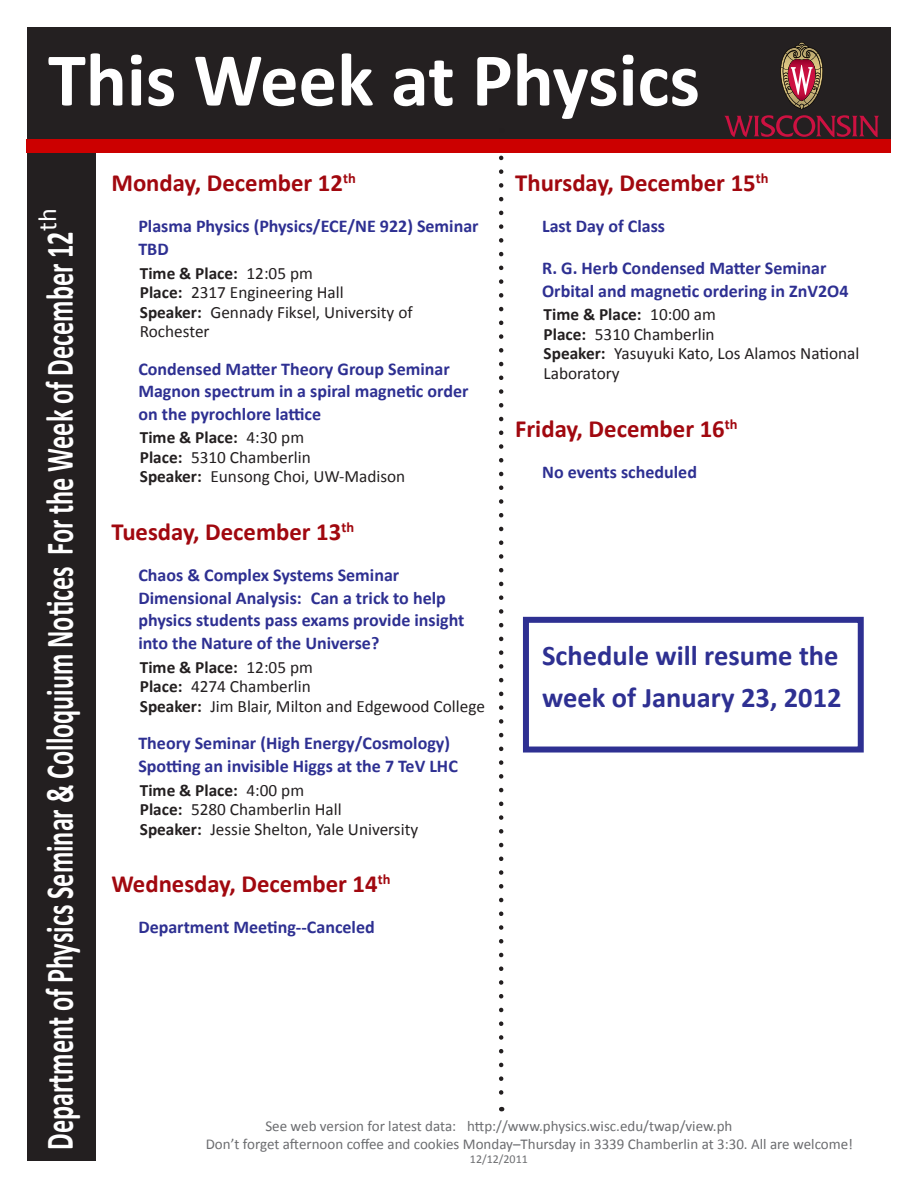
<style>
.page{position:relative;width:918px;height:1188px;background:#fff}
.page>*{position:absolute;margin:0;border:0;box-sizing:border-box;transform-origin:0 0}
.t1{font:700 76.5px "Calibri";color:#fff}
.colloquium{font:700 39.3px "Calibri";color:#fff;scale:.67 1}
.Title-1{font:700 28.5px/42px "Calibri";color:#2e3092}
.Days{font:700 24.75px "Calibri";color:#a1080f}
.Title-1-2{font:700 18px/22.5px "Calibri";color:#2e3092}
.text{font:17.25px/19.5px "Calibri";color:#231f20}
.text-2{font:700 17.25px "Calibri";color:#231f20}
.date_location{font:15px "Calibri";color:#6c6d70}
.date_location-2{font:12px "Calibri";color:#6c6d70}
.s1{font-weight:400}
.s2{font-weight:700}
</style>
<div class="page">
<div style="left:27px;top:27px;width:864px;height:119px;background:#242021"></div>
<svg style="left:724px;top:42px;width:155px;height:98px"></svg>
<div style="left:27px;top:139px;width:69px;height:1022px;background:#231f20"></div>
<svg style="left:499px;top:155px;width:4px;height:956px"></svg>
<div style="left:27px;top:140px;width:864px;height:13px;background:#c00"></div>
<div style="left:523px;top:617px;width:341px;height:136px;border:6px solid #2e3092"></div>
<h1 class="t1" style="left:48px;top:31px;width:654px">This Week at Physics</h1>
<p class="colloquium" style="left:35px;top:1150px;width:1407px;rotate:-90deg">Department of Physics Seminar &amp; Colloquium Notices For the Week of December 12<sup>th</sup></p>
<p class="Days" style="left:111px;top:167px;width:246px">Monday, December 12<sup>th</sup></p>
<p class="Title-1-2" style="left:138px;top:215px;width:342px">Plasma Physics (Physics/ECE/NE 922) Seminar<br>TBD</p>
<p class="text-2" style="left:140px;top:262px;width:175px">Time &amp; Place: <span class="s1">12:05 pm</span></p>
<p class="text" style="left:140px;top:283px;width:205px"><span class="s2">Place:</span> 2317 Engineering Hall</p>
<p class="text" style="left:140px;top:302px;width:274px"><span class="s2">Speaker:</span> Gennady Fiksel, University of<br>Rochester</p>
<p class="Title-1-2" style="left:138px;top:357px;width:332px">Condensed Matter Theory Group Seminar<br>Magnon spectrum in a spiral magnetic order on the pyrochlore lattice</p>
<p class="text-2" style="left:140px;top:427px;width:166px">Time &amp; Place: <span class="s1">4:30 pm</span></p>
<p class="text" style="left:140px;top:448px;width:173px"><span class="s2">Place:</span> 5310 Chamberlin</p>
<p class="text" style="left:140px;top:467px;width:267px"><span class="s2">Speaker:</span> Eunsong Choi, UW-Madison</p>
<p class="Days" style="left:111px;top:516px;width:244px">Tuesday, December 13<sup>th</sup></p>
<p class="Title-1-2" style="left:138px;top:564px;width:328px">Chaos &amp; Complex Systems Seminar Dimensional Analysis: Can a trick to help physics students pass exams provide insight into the Nature of the Universe?</p>
<p class="text-2" style="left:140px;top:656px;width:175px">Time &amp; Place: <span class="s1">12:05 pm</span></p>
<p class="text" style="left:140px;top:677px;width:173px"><span class="s2">Place:</span> 4274 Chamberlin</p>
<p class="text" style="left:140px;top:696px;width:347px"><span class="s2">Speaker:</span> Jim Blair, Milton and Edgewood College</p>
<p class="Title-1-2" style="left:138px;top:732px;width:321px">Theory Seminar (High Energy/Cosmology)<br>Spotting an invisible Higgs at the 7 TeV LHC</p>
<p class="text-2" style="left:140px;top:779px;width:166px">Time &amp; Place: <span class="s1">4:00 pm</span></p>
<p class="text" style="left:140px;top:800px;width:203px"><span class="s2">Place:</span> 5280 Chamberlin Hall</p>
<p class="text" style="left:140px;top:819px;width:280px"><span class="s2">Speaker:</span> Jessie Shelton, Yale University</p>
<p class="Days" style="left:111px;top:868px;width:281px">Wednesday, December 14<sup>th</sup></p>
<p class="Title-1-2" style="left:138px;top:916px;width:238px">Department Meeting--Canceled</p>
<p class="Days" style="left:515px;top:167px;width:255px">Thursday, December 15<sup>th</sup></p>
<p class="Title-1-2" style="left:542px;top:215px;width:124px">Last Day of Class</p>
<p class="Title-1-2" style="left:542px;top:257px;width:308px">R. G. Herb Condensed Matter Seminar<br>Orbital and magnetic ordering in ZnV2O4</p>
<p class="text-2" style="left:544px;top:304px;width:174px">Time &amp; Place: <span class="s1">10:00 am</span></p>
<p class="text" style="left:544px;top:325px;width:173px"><span class="s2">Place:</span> 5310 Chamberlin</p>
<p class="text" style="left:544px;top:344px;width:317px"><span class="s2">Speaker:</span> Yasuyuki Kato, Los Alamos National<br>Laboratory</p>
<p class="Days" style="left:515px;top:413px;width:224px">Friday, December 16<sup>th</sup></p>
<p class="Title-1-2" style="left:542px;top:461px;width:156px">No events scheduled</p>
<p class="Title-1" style="left:542px;top:635px;width:301px">Schedule will resume the week of January 23, 2012</p>
<p class="date_location" style="left:265px;top:1117px;width:468px">See web version for latest data: http://www.physics.wisc.edu/twap/view.ph</p>
<p class="date_location" style="left:206px;top:1135px;width:649px">Don’t forget afternoon coffee and cookies Monday–Thursday in 3339 Chamberlin at 3:30. All are welcome!</p>
<p class="date_location-2" style="left:470px;top:1152px;width:59px">12/12/2011</p>
</div>
